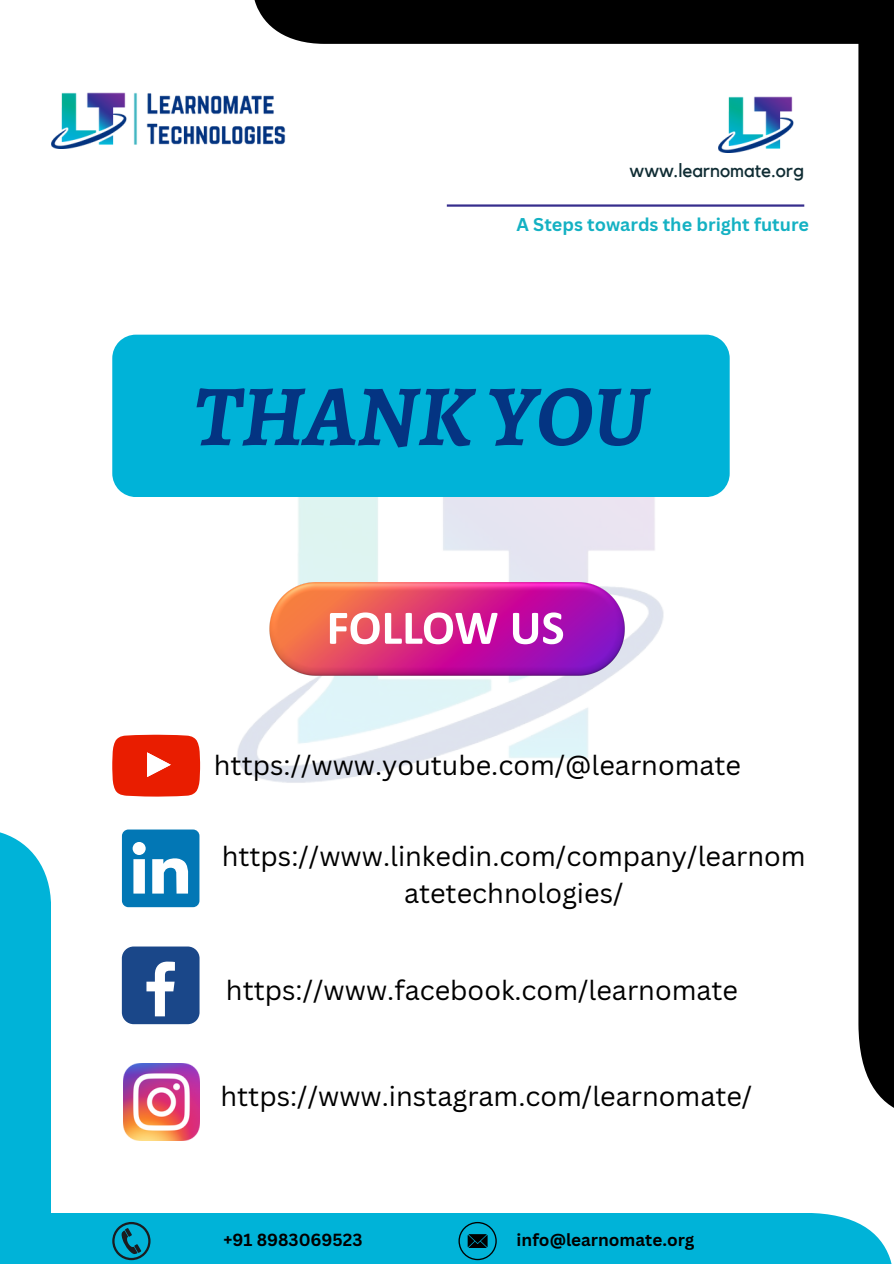
<style>
.page{position:relative;width:894px;height:1264px;background:#fff}
.page>*{position:absolute;margin:0;border:0;box-sizing:border-box;transform-origin:0 0}
.t1{font:italic 700 87px "Alegreya";color:#043482}
.t2{font:27px/37.2px "Canva Sans";color:#000;text-align:center}
.t3{font:19.05px "Kollektif";color:#0f2c33}
.t4{font:700 18px "Canva Sans";color:#14b1c3}
.t5{font:700 17.1px "Canva Sans";color:#000}
</style>
<div class="page">
<div style="left:252px;top:0;width:641px;height:44px;background:#000"></div>
<div style="left:858px;top:0;width:35px;height:1116px;background:#000"></div>
<div style="left:0;top:829px;width:51px;height:434px;background:#00b3d8"></div>
<div style="left:0;top:1212px;width:893px;height:51px;background:#00b3d8"></div>
<hr style="left:446px;top:204px;width:358px;height:3px;background:#362e8d">
<img style="left:200px;top:471px;width:530px;height:312px">
<svg style="left:112px;top:1222px;width:38px;height:38px"></svg>
<svg style="left:458px;top:1221px;width:38px;height:39px"></svg>
<img style="left:51px;top:92px;width:234px;height:57px">
<img style="left:718px;top:96px;width:76px;height:56px">
<div style="left:112px;top:334px;width:617px;height:163px;background:#00b3d8"></div>
<img style="left:269px;top:581px;width:355px;height:94px">
<svg style="left:330px;top:612px;width:233px;height:32px"></svg>
<svg style="left:112px;top:734px;width:88px;height:62px;background:#eb371d"></svg>
<svg style="left:122px;top:829px;width:77px;height:78px"></svg>
<div style="left:122px;top:946px;width:77px;height:78px;background:#1a4789;border-radius:12px"></div>
<svg style="left:146px;top:961px;width:29px;height:55px"></svg>
<img style="left:123px;top:1063px;width:77px;height:77px">
<p class="t3" style="left:629px;top:162px;width:176px">www.learnomate.org</p>
<p class="t4" style="left:516px;top:211px;width:294px">A Steps towards the bright future</p>
<h1 class="t1" style="left:194px;top:356px;width:455px">THANKYOU</h1>
<p class="t2" style="left:214px;top:746px;width:528px">https://www.youtube.com/@learnomate</p>
<p class="t2" style="left:222px;top:836px;width:585px">https://www.linkedin.com/company/learnom atetechnologies/</p>
<p class="t2" style="left:226px;top:971px;width:513px">https://www.facebook.com/learnomate</p>
<p class="t2" style="left:220px;top:1077px;width:533px">https://www.instagram.com/learnomate/</p>
<p class="t5" style="left:223px;top:1227px;width:140px">+91 8983069523</p>
<p class="t5" style="left:516px;top:1227px;width:179px">info@learnomate.org</p>
</div>
